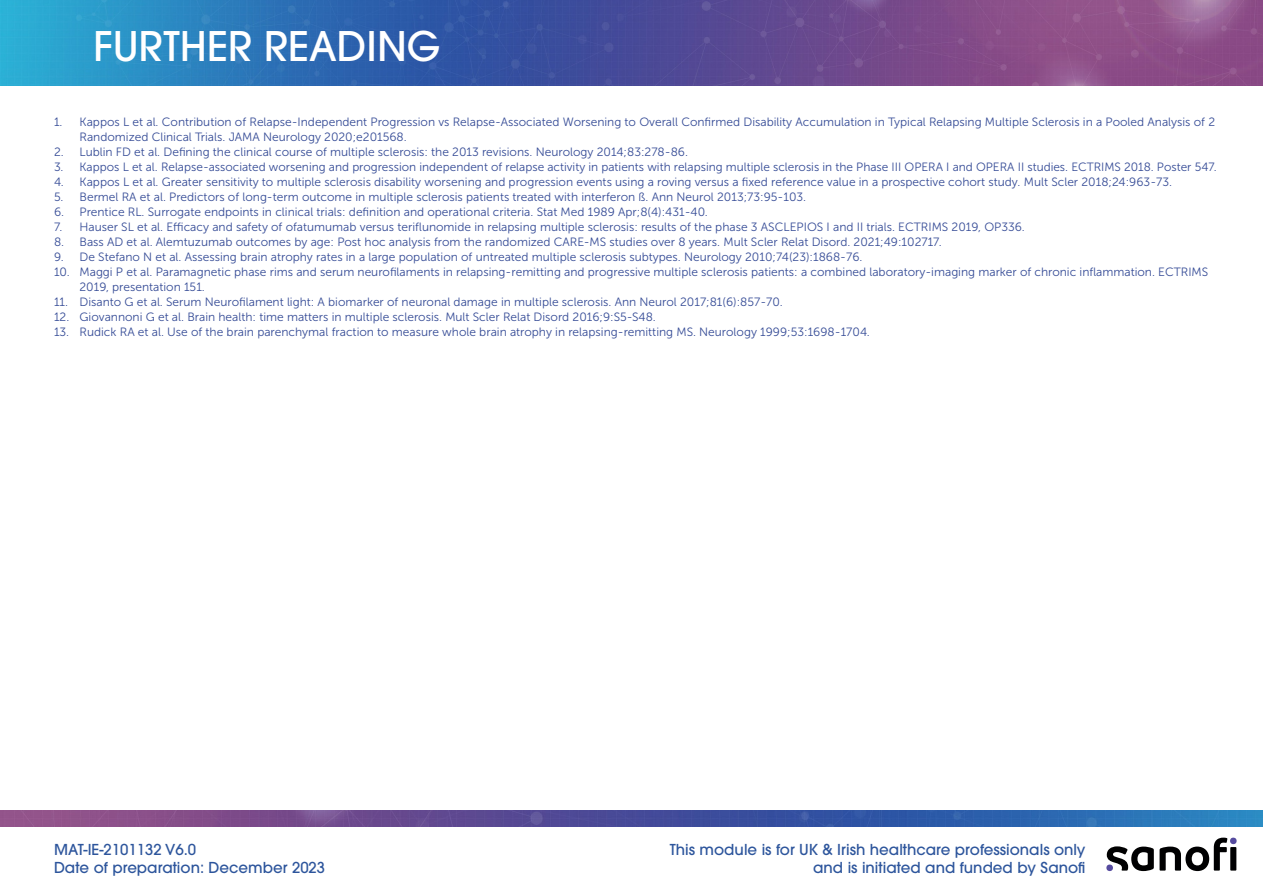
<style>
.page{position:relative;width:1263px;height:893px;background:#fff}
.page>*{position:absolute;margin:0;border:0;box-sizing:border-box;transform-origin:0 0}
.t1{font:500 40.5px "ITC Avant Garde Pro";color:#fff}
.t2{font:500 15px/18px "ITC Avant Garde Pro";color:#2d559c}
.t3{font:12px/15px "Museo Sans 300";color:#354b96}
</style>
<div class="page">
<img style="left:0;top:0;width:1263px;height:85px">
<img style="left:0;top:810px;width:1263px;height:16px">
<svg style="left:1107px;top:838px;width:129px;height:33px"></svg>
<p class="t1" style="left:93px;top:20px;width:349px">FURTHER READING</p>
<p class="t3" style="left:80px;top:114px;width:1137px;text-indent:-26px">1. Kappos L et al. Contribution of Relapse-Independent Progression vs Relapse-Associated Worsening to Overall Confirmed Disability Accumulation in Typical Relapsing Multiple Sclerosis in a Pooled Analysis of 2<br>Randomized Clinical Trials. JAMA Neurology 2020;e201568.</p>
<p class="t3" style="left:54px;top:144px;width:635px">2. Lublin FD et al. Defining the clinical course of multiple sclerosis: the 2013 revisions. Neurology 2014;83:278-86.</p>
<p class="t3" style="left:54px;top:159px;width:1164px">3. Kappos L et al. Relapse-associated worsening and progression independent of relapse activity in patients with relapsing multiple sclerosis in the Phase III OPERA I and OPERA II studies. ECTRIMS 2018. Poster 547.</p>
<p class="t3" style="left:54px;top:174px;width:1119px">4. Kappos L et al. Greater sensitivity to multiple sclerosis disability worsening and progression events using a roving versus a fixed reference value in a prospective cohort study. Mult Scler 2018;24:963-73.</p>
<p class="t3" style="left:54px;top:189px;width:754px">5. Bermel RA et al. Predictors of long-term outcome in multiple sclerosis patients treated with interferon ß. Ann Neurol 2013;73:95-103.</p>
<p class="t3" style="left:54px;top:204px;width:655px">6. Prentice RL. Surrogate endpoints in clinical trials: definition and operational criteria. Stat Med 1989 Apr;8(4):431-40.</p>
<p class="t3" style="left:54px;top:219px;width:972px">7. Hauser SL et al. Efficacy and safety of ofatumumab versus teriflunomide in relapsing multiple sclerosis: results of the phase 3 ASCLEPIOS I and II trials. ECTRIMS 2019, OP336.</p>
<p class="t3" style="left:54px;top:234px;width:889px">8. Bass AD et al. Alemtuzumab outcomes by age: Post hoc analysis from the randomized CARE-MS studies over 8 years. Mult Scler Relat Disord. 2021;49:102717.</p>
<p class="t3" style="left:54px;top:249px;width:810px">9. De Stefano N et al. Assessing brain atrophy rates in a large population of untreated multiple sclerosis subtypes. Neurology 2010;74(23):1868-76.</p>
<p class="t3" style="left:80px;top:264px;width:1130px;text-indent:-26px">10. Maggi P et al. Paramagnetic phase rims and serum neurofilaments in relapsing-remitting and progressive multiple sclerosis patients: a combined laboratory-imaging marker of chronic inflammation. ECTRIMS<br>2019, presentation 151.</p>
<p class="t3" style="left:54px;top:294px;width:730px">11. Disanto G et al. Serum Neurofilament light: A biomarker of neuronal damage in multiple sclerosis. Ann Neurol 2017;81(6):857-70.</p>
<p class="t3" style="left:54px;top:309px;width:603px">12. Giovannoni G et al. Brain health: time matters in multiple sclerosis. Mult Scler Relat Disord 2016;9:S5-S48.</p>
<p class="t3" style="left:54px;top:324px;width:817px">13. Rudick RA et al. Use of the brain parenchymal fraction to measure whole brain atrophy in relapsing-remitting MS. Neurology 1999;53:1698-1704.</p>
<p class="t2" style="left:54px;top:840px;width:273px">MAT-IE-2101132 V6.0<br>Date of preparation: December 2023</p>
<p class="t2" style="left:670px;top:840px;width:417px">This module is for UK &amp; Irish healthcare professionals only</p>
<p class="t2" style="left:813px;top:858px;width:274px">and is initiated and funded by Sanofi</p>
</div>
